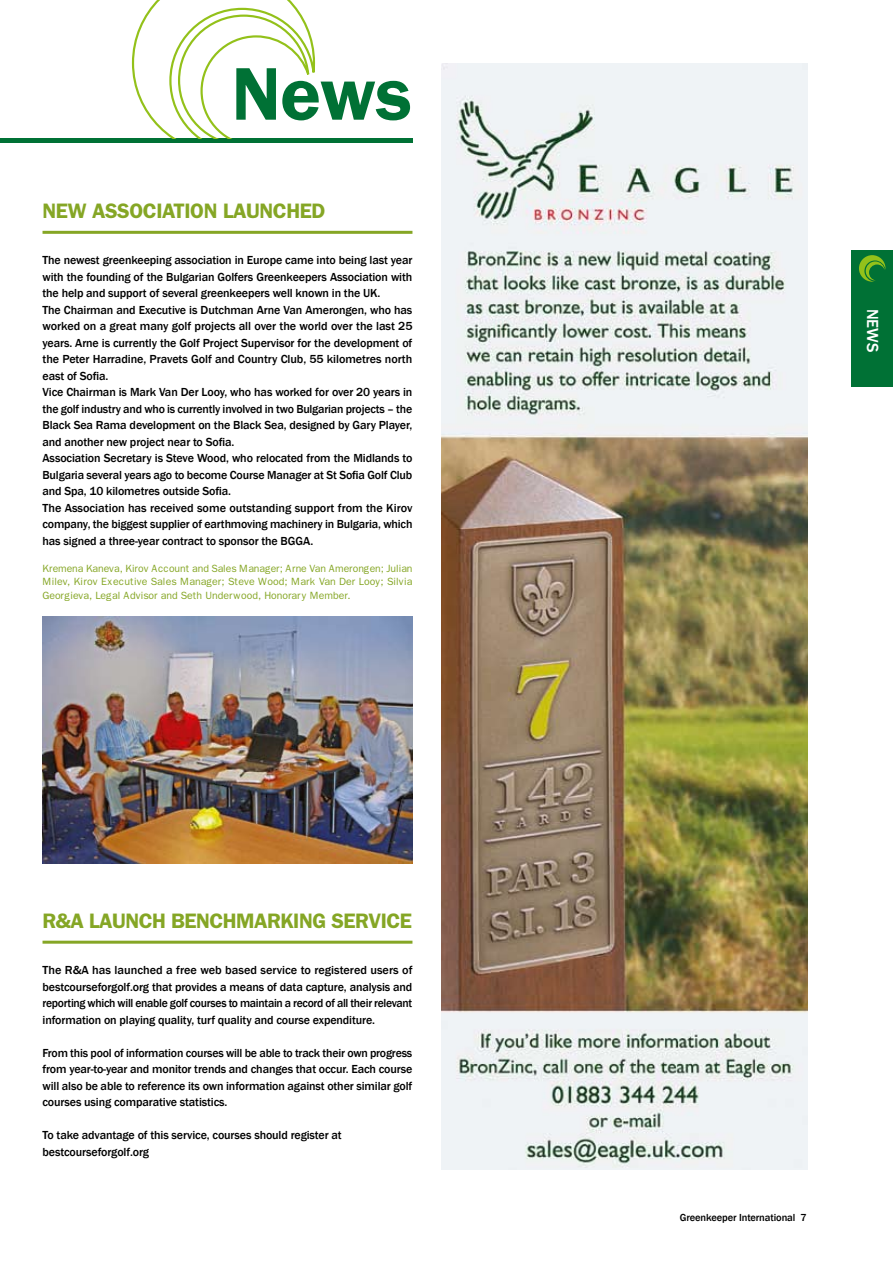
<style>
.page{position:relative;width:893px;height:1263px;background:#fff}
.page>*{position:absolute;margin:0;border:0;box-sizing:border-box;transform-origin:0 0}
.t1{font:600 75px "Franklin Gothic";color:#007135}
.t2{font:600 21px "Franklin Gothic";letter-spacing:-.025em;color:#85a625}
.t3{font:500 16.5px "Franklin Gothic";color:#fff}
.t4{font:500 12px/16.5px "Franklin Gothic";letter-spacing:-.01em;color:#000}
.t5{font:10.5px/13.5px "Franklin Gothic";letter-spacing:-.005em;color:#85a625;text-align:justify}
.t6{font:500 10.5px "Franklin Gothic";letter-spacing:-.01em;color:#000}
</style>
<div class="page">
<hr style="left:0;top:139px;width:412px;height:4px;background:#007135">
<svg style="left:131px;top:0;width:185px;height:138px"></svg>
<div style="left:852px;top:251px;width:41px;height:136px;background:#007135"></div>
<svg style="left:859px;top:255px;width:26px;height:27px"></svg>
<hr style="left:43px;top:231px;width:369px;height:3px;background:#85a625">
<img style="left:43px;top:617px;width:369px;height:246px">
<hr style="left:43px;top:941px;width:369px;height:3px;background:#85a625">
<img style="left:441px;top:64px;width:367px;height:1105px">
<h1 class="t1" style="left:232px;top:50px;width:182px">News</h1>
<h2 class="t2" style="left:43px;top:198px;width:284px">NEW ASSOCIATION LAUNCHED</h2>
<p class="t4" style="left:43px;top:252px;width:371px">The newest greenkeeping association in Europe came into being last year with the founding of the Bulgarian Golfers Greenkeepers Association with the help and support of several greenkeepers well known in the UK.<br>The Chairman and Executive is Dutchman Arne Van Amerongen, who has worked on a great many golf projects all over the world over the last 25 years. Arne is currently the Golf Project Supervisor for the development of the Peter Harradine, Pravets Golf and Country Club, 55 kilometres north east of Sofia.<br>Vice Chairman is Mark Van Der Looy, who has worked for over 20 years in the golf industry and who is currently involved in two Bulgarian projects – the Black Sea Rama development on the Black Sea, designed by Gary Player, and another new project near to Sofia.<br>Association Secretary is Steve Wood, who relocated from the Midlands to Bulgaria several years ago to become Course Manager at St Sofia Golf Club and Spa, 10 kilometres outside Sofia.<br>The Association has received some outstanding support from the Kirov company, the biggest supplier of earthmoving machinery in Bulgaria, which has signed a three-year contract to sponsor the BGGA.</p>
<p class="t5" style="left:43px;top:562px;width:372px">Kremena Kaneva, Kirov Account and Sales Manager; Arne Van Amerongen; Julian Milev, Kirov Executive Sales Manager; Steve Wood; Mark Van Der Looy; Silvia Georgieva, Legal Advisor and Seth Underwood, Honorary Member.</p>
<h2 class="t2" style="left:43px;top:908px;width:371px">R&amp;A LAUNCH BENCHMARKING SERVICE</h2>
<p class="t4" style="left:43px;top:962px;width:372px;text-align:justify">The R&amp;A has launched a free web based service to registered users of bestcourseforgolf.org that provides a means of data capture, analysis and reporting which will enable golf courses to maintain a record of all their relevant information on playing quality, turf quality and course expenditure.</p>
<p class="t4" style="left:43px;top:1044px;width:371px;text-align:justify">From this pool of information courses will be able to track their own progress from year-to-year and monitor trends and changes that occur. Each course will also be able to reference its own information against other similar golf courses using comparative statistics.</p>
<p class="t4" style="left:43px;top:1127px;width:301px">To take advantage of this service, courses should register at bestcourseforgolf.org</p>
<h3 class="t3" style="left:883px;top:309px;width:45px;rotate:90deg">NEWS</h3>
<p class="t6" style="left:680px;top:1211px;width:128px">Greenkeeper International 7</p>
</div>
